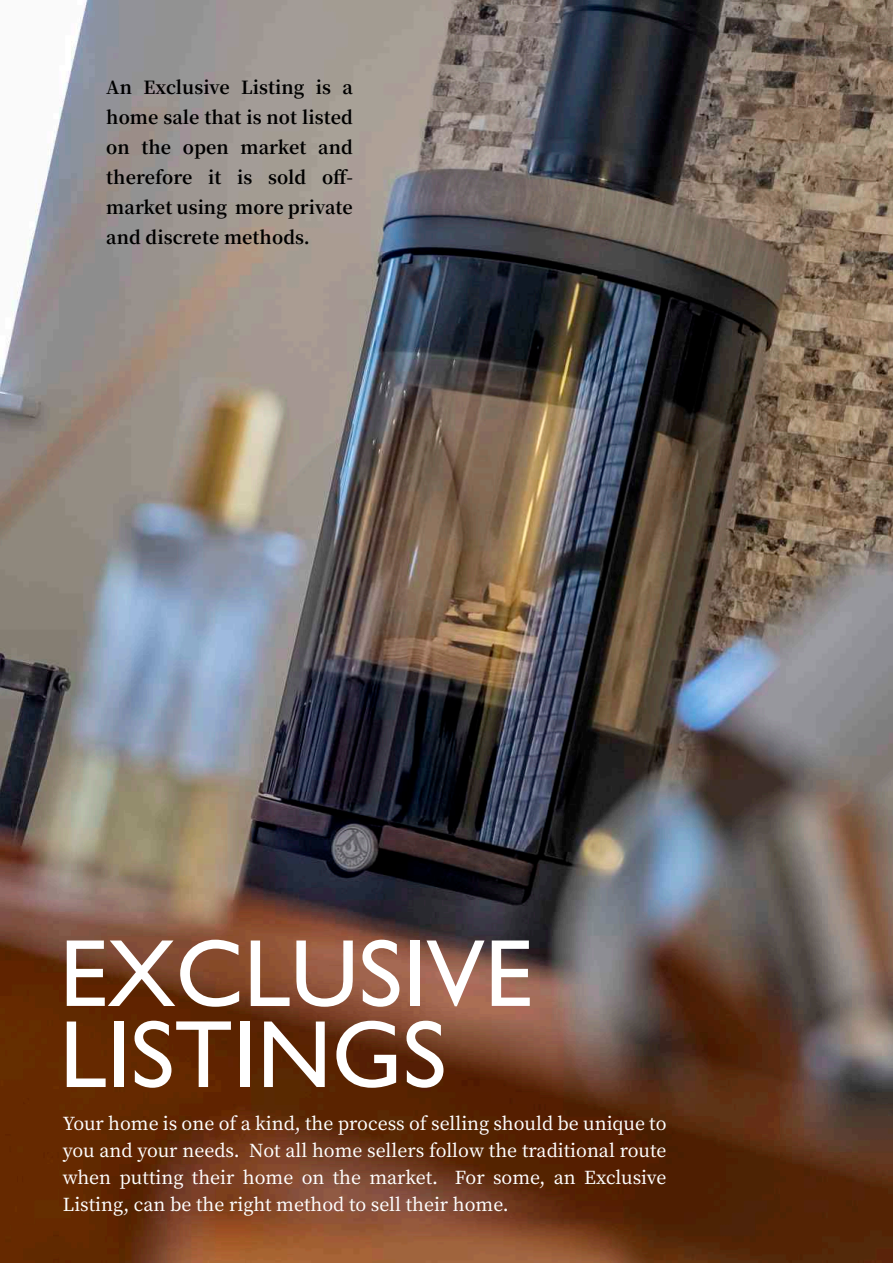
<style>
.page{position:relative;width:893px;height:1263px;background:#fff}
.page>*{position:absolute;margin:0;border:0;box-sizing:border-box;transform-origin:0 0}
.t1{font:96px/81px "Gill Sans";color:#fff}
.t2{font:500 18px/27px "Noto Serif JP";color:#fff;text-align:justify}
.t3{font:700 18px/30px "Noto Serif JP";letter-spacing:.005em;color:#000;text-align:justify}
</style>
<div class="page">
<img style="left:0;top:0;width:893px;height:1263px">
<p class="t3" style="left:106px;top:72px;width:248px">An Exclusive Listing is a home sale that is not listed on the open market and therefore it is sold off&shy;market using more private and discrete methods.</p>
<h1 class="t1" style="left:60px;top:943px;width:474px">EXCLUSIVE<br>LISTINGS</h1>
<p class="t2" style="left:63px;top:1110px;width:605px">Your home is one of a kind, the process of selling should be unique to you and your needs. Not all home sellers follow the traditional route when putting their home on the market. For some, an Exclusive Listing, can be the right method to sell their home.</p>
</div>
